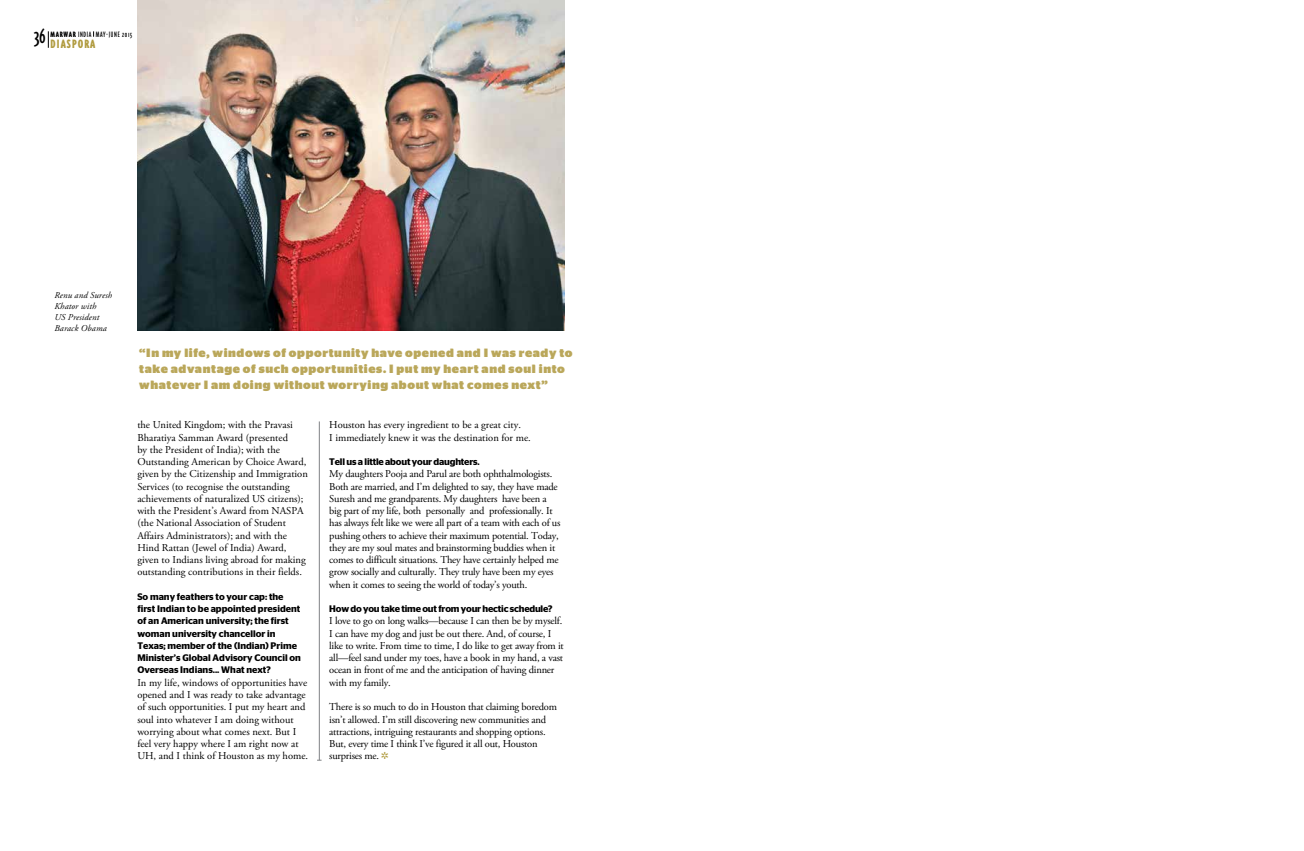
<style>
.page{position:relative;width:1304px;height:851px;background:#fff}
.page>*{position:absolute;margin:0;border:0;box-sizing:border-box;transform-origin:0 0}
.t1{font:24px "Triplex Cond";color:#000}
.t2{font:900 14px "Triplex Cond";letter-spacing:.075em;color:#b09b3f}
.t3{font:900 12px/16px "Stag Sans";letter-spacing:.05em;color:#baa75a}
.t4{font:10.5px/12.3px "Adobe Garamond Pro";letter-spacing:-.02em;color:#000}
.t5{font:10.5px/12.3px "Adobe Garamond Pro";color:#000}
.t6{font:600 9.5px/12.2px "Stag Sans";color:#000}
.t7{font:600 9.5px "Stag Sans";letter-spacing:-.02em;color:#000}
.t8{font:italic 9px/11px "Adobe Garamond Pro";letter-spacing:.01em;color:#000}
.t9{font:9px "Triplex Cond";letter-spacing:.075em;color:#000}
.s1{font-weight:900}
.s2{color:#b09b3f}
</style>
<div class="page">
<img style="left:137px;top:0;width:428px;height:331px">
<hr style="left:319px;top:421px;width:1px;height:339px;background:#808285">
<svg style="left:48px;top:31px;width:1px;height:17px"></svg>
<h1 class="t1" style="left:34px;top:25px;width:13px">36</h1>
<p class="t9" style="left:51px;top:30px;width:83px"><span class="s1">MARWAR</span> INDIA MAY-JUNE 2015</p>
<h2 class="t2" style="left:51px;top:37px;width:46px">DIASPORA</h2>
<p class="t8" style="left:55px;top:289px;width:59px">Renu and Suresh<br>Khator with<br>US President<br>Barack Obama</p>
<p class="t3" style="left:139px;top:345px;width:435px">“In my life, windows of opportunity have opened and I was ready to take advantage of such opportunities. I put my heart and soul into whatever I am doing without worrying about what comes next”</p>
<p class="t5" style="left:137px;top:419px;width:172px">the United Kingdom; with the Pravasi Bharatiya Samman Award (presented<br>by the President of India); with the Outstanding American by Choice Award, given by the Citizenship and Immigration Services (to recognise the outstanding achievements of naturalized US citizens); with the President’s Award from NASPA (the National Association of Student Affairs Administrators); and with the Hind Rattan (Jewel of India) Award, given to Indians living abroad for making outstanding contributions in their fields.</p>
<p class="t6" style="left:137px;top:590px;width:165px">So many feathers to your cap: the first Indian to be appointed president of an American university; the first woman university chancellor in Texas; member of the (Indian) Prime Minister’s Global Advisory Council on Overseas Indians... What next?</p>
<p class="t5" style="left:137px;top:676px;width:172px">In my life, windows of opportunities have opened and I was ready to take advantage of such opportunities. I put my heart and soul into whatever I am doing without worrying about what comes next. But I feel very happy where I am right now at UH, and I think of Houston as my home.</p>
<p class="t5" style="left:329px;top:419px;width:203px">Houston has every ingredient to be a great city.<br>I immediately knew it was the destination for me.</p>
<p class="t7" style="left:329px;top:456px;width:152px">Tell us a little about your daughters.</p>
<p class="t4" style="left:329px;top:468px;width:233px">My daughters Pooja and Parul are both ophthalmologists.<br>Both are married, and I’m delighted to say, they have made Suresh and me grandparents. My daughters have been a big part of my life, both personally and professionally. It has always felt like we were all part of a team with each of us pushing others to achieve their maximum potential. Today, they are my soul mates and brainstorming buddies when it comes to difficult situations. They have certainly helped me grow socially and culturally. They truly have been my eyes when it comes to seeing the world of today’s youth.</p>
<p class="t7" style="left:329px;top:603px;width:225px">How do you take time out from your hectic schedule?</p>
<p class="t4" style="left:329px;top:615px;width:236px">I love to go on long walks—because I can then be by myself.<br>I can have my dog and just be out there. And, of course, I like to write. From time to time, I do like to get away from it all—feel sand under my toes, have a book in my hand, a vast ocean in front of me and the anticipation of having dinner with my family.</p>
<p class="t4" style="left:329px;top:701px;width:229px">There is so much to do in Houston that claiming boredom isn’t allowed. I’m still discovering new communities and attractions, intriguing restaurants and shopping options.<br>But, every time I think I’ve figured it all out, Houston surprises me. <span class="s2">✲</span></p>
</div>
